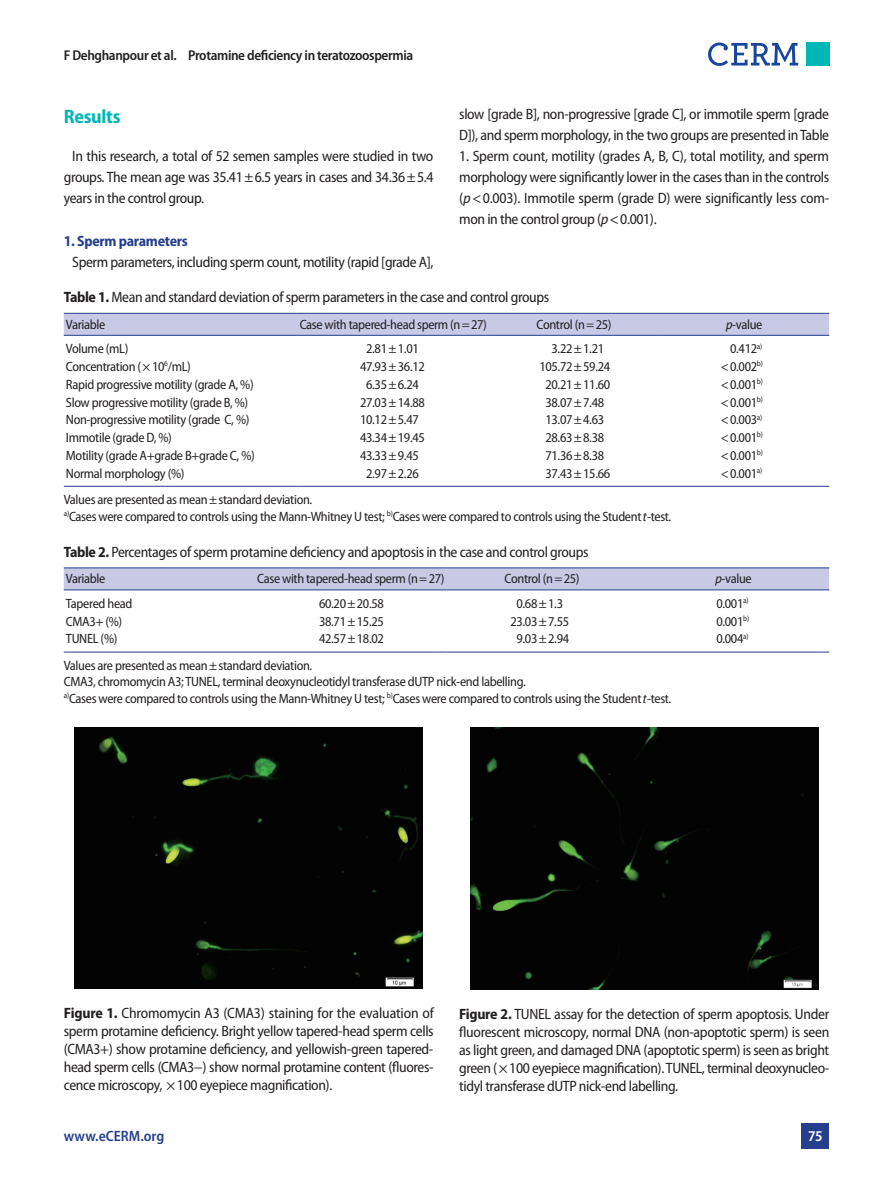
<style>
.page{position:relative;width:893px;height:1191px;background:#fff}
.page>*{position:absolute;margin:0;border:0;box-sizing:border-box;transform-origin:0 0}
.본문_대제목{font:700 semi-condensed 19.5px "Myriad Pro";letter-spacing:-.015em;color:#00b7b8}
.표_제목__그림_설명{font:semi-condensed 15px/18px "Myriad Pro";letter-spacing:-.025em;color:#231f20;text-align:justify}
.본문{font:semi-condensed 15px/21.1px "Myriad Pro";letter-spacing:-.025em;color:#231f20;text-align:justify}
.본문_중제목{font:700 semi-condensed 15px "Myriad Pro";letter-spacing:-.02em;color:#253f8e}
.t1{font:600 semi-condensed 15px "Myriad Pro";color:#253f8e}
.t2{font:600 semi-condensed 15px "Myriad Pro";color:#fff}
.t3{font:600 semi-condensed 14.25px "Myriad Pro";letter-spacing:-.025em;color:#231f20}
.표_본문{font:semi-condensed 13.5px "Myriad Pro";letter-spacing:-.025em;color:#231f20}
.표_항목{font:semi-condensed 13.5px "Myriad Pro";letter-spacing:-.025em;color:#231f20}
.s1{font-style:italic}
.s2{font-weight:700}
</style>
<div class="page">
<div style="left:806px;top:43px;width:23px;height:23px;background:#00b7b8"></div>
<svg style="left:708px;top:43px;width:90px;height:23px"></svg>
<div style="left:801px;top:1123px;width:28px;height:25px;background:#253f8e"></div>
<div style="left:64px;top:568px;width:765px;height:21px;background:#c7c9e5"></div>
<hr style="left:64px;top:567px;width:191px;height:1px;background:#253f8e">
<hr style="left:255px;top:567px;width:191px;height:1px;background:#253f8e">
<hr style="left:446px;top:567px;width:192px;height:1px;background:#253f8e">
<hr style="left:638px;top:567px;width:191px;height:1px;background:#253f8e">
<hr style="left:64px;top:589px;width:191px;height:1px;background:#253f8e">
<hr style="left:255px;top:589px;width:191px;height:1px;background:#253f8e">
<hr style="left:446px;top:589px;width:192px;height:1px;background:#253f8e">
<hr style="left:638px;top:589px;width:191px;height:1px;background:#253f8e">
<hr style="left:64px;top:651px;width:191px;height:1px;background:#253f8e">
<hr style="left:255px;top:651px;width:191px;height:1px;background:#253f8e">
<hr style="left:446px;top:651px;width:192px;height:1px;background:#253f8e">
<hr style="left:638px;top:651px;width:191px;height:1px;background:#253f8e">
<div style="left:75px;top:727px;width:348px;height:262px;background:#030303"></div>
<div style="left:470px;top:727px;width:348px;height:262px;background:#030303"></div>
<div style="left:64px;top:314px;width:765px;height:21px;background:#c7c9e5"></div>
<hr style="left:64px;top:313px;width:234px;height:1px;background:#253f8e">
<hr style="left:298px;top:313px;width:191px;height:1px;background:#253f8e">
<hr style="left:489px;top:313px;width:170px;height:1px;background:#253f8e">
<hr style="left:659px;top:313px;width:170px;height:1px;background:#253f8e">
<hr style="left:64px;top:335px;width:234px;height:1px;background:#253f8e">
<hr style="left:298px;top:335px;width:191px;height:1px;background:#253f8e">
<hr style="left:489px;top:335px;width:170px;height:1px;background:#253f8e">
<hr style="left:659px;top:335px;width:170px;height:1px;background:#253f8e">
<hr style="left:64px;top:486px;width:234px;height:1px;background:#253f8e">
<hr style="left:298px;top:486px;width:191px;height:1px;background:#253f8e">
<hr style="left:489px;top:486px;width:170px;height:1px;background:#253f8e">
<hr style="left:659px;top:486px;width:170px;height:1px;background:#253f8e">
<p class="t3" style="left:64px;top:47px;width:351px">F Dehghanpour et al. Protamine deficiency in teratozoospermia</p>
<p class="본문_대제목" style="left:64px;top:105px;width:58px">Results</p>
<p class="본문" style="left:64px;top:146px;width:371px;text-indent:9px">In this research, a total of 52 semen samples were studied in two groups. The mean age was 35.41 ± 6.5 years in cases and 34.36 ± 5.4 years in the control group.</p>
<p class="본문_중제목" style="left:64px;top:232px;width:126px">1. Sperm parameters</p>
<p class="본문" style="left:72px;top:251px;width:363px">Sperm parameters, including sperm count, motility (rapid [grade A],</p>
<p class="본문" style="left:459px;top:104px;width:371px">slow [grade B], non-progressive [grade C], or immotile sperm [grade<br>D]), and sperm morphology, in the two groups are presented in Table</p>
<p class="본문" style="left:459px;top:146px;width:371px">1. Sperm count, motility (grades A, B, C), total motility, and sperm morphology were significantly lower in the cases than in the controls (<span class="s1">p</span>&lt; 0.003). Immotile sperm (grade D) were significantly less com&shy;mon in the control group (<span class="s1">p</span>&lt; 0.001).</p>
<p class="표_제목__그림_설명" style="left:64px;top:288px;width:487px"><span class="s2">Table 1.</span> Mean and standard deviation of sperm parameters in the case and control groups</p>
<p class="표_항목" style="left:66px;top:317px;width:41px">Variable</p>
<p class="표_항목" style="left:300px;top:317px;width:189px">Case with tapered-head sperm (n= 27)</p>
<p class="표_항목" style="left:536px;top:317px;width:77px">Control (n = 25)</p>
<p class="표_항목" style="left:726px;top:317px;width:38px"><span class="s1">p</span>-value</p>
<p class="표_본문" style="left:66px;top:341px;width:64px">Volume (mL)</p>
<p class="표_본문" style="left:366px;top:341px;width:54px">2.81 ± 1.01</p>
<p class="표_본문" style="left:551px;top:341px;width:54px">3.22 ± 1.21</p>
<p class="표_본문" style="left:730px;top:341px;width:34px">0.412<sup>a)</sup></p>
<p class="표_본문" style="left:66px;top:359px;width:127px">Concentration ( × 10<sup>6</sup>/mL)</p>
<p class="표_본문" style="left:360px;top:359px;width:66px">47.93 ± 36.12</p>
<p class="표_본문" style="left:539px;top:359px;width:72px">105.72 ± 59.24</p>
<p class="표_본문" style="left:721px;top:359px;width:44px">&lt; 0.002<sup>b)</sup></p>
<p class="표_본문" style="left:66px;top:377px;width:189px">Rapid progressive motility (grade A, %)</p>
<p class="표_본문" style="left:366px;top:377px;width:54px">6.35 ± 6.24</p>
<p class="표_본문" style="left:545px;top:377px;width:66px">20.21 ± 11.60</p>
<p class="표_본문" style="left:721px;top:377px;width:44px">&lt; 0.001<sup>b)</sup></p>
<p class="표_본문" style="left:66px;top:395px;width:184px">Slow progressive motility (grade B, %)</p>
<p class="표_본문" style="left:360px;top:395px;width:66px">27.03 ± 14.88</p>
<p class="표_본문" style="left:545px;top:395px;width:60px">38.07 ± 7.48</p>
<p class="표_본문" style="left:721px;top:395px;width:44px">&lt; 0.001<sup>b)</sup></p>
<p class="표_본문" style="left:66px;top:412px;width:185px">Non-progressive motility (grade C, %)</p>
<p class="표_본문" style="left:360px;top:412px;width:60px">10.12 ± 5.47</p>
<p class="표_본문" style="left:545px;top:412px;width:60px">13.07 ± 4.63</p>
<p class="표_본문" style="left:721px;top:412px;width:43px">&lt; 0.003<sup>a)</sup></p>
<p class="표_본문" style="left:66px;top:430px;width:108px">Immotile (grade D, %)</p>
<p class="표_본문" style="left:360px;top:430px;width:66px">43.34 ± 19.45</p>
<p class="표_본문" style="left:545px;top:430px;width:60px">28.63 ± 8.38</p>
<p class="표_본문" style="left:721px;top:430px;width:44px">&lt; 0.001<sup>b)</sup></p>
<p class="표_본문" style="left:66px;top:448px;width:190px">Motility (grade A+grade B+grade C, %)</p>
<p class="표_본문" style="left:360px;top:448px;width:60px">43.33 ± 9.45</p>
<p class="표_본문" style="left:545px;top:448px;width:60px">71.36 ± 8.38</p>
<p class="표_본문" style="left:721px;top:448px;width:44px">&lt; 0.001<sup>b)</sup></p>
<p class="표_본문" style="left:66px;top:466px;width:120px">Normal morphology (%)</p>
<p class="표_본문" style="left:366px;top:466px;width:54px">2.97 ± 2.26</p>
<p class="표_본문" style="left:545px;top:466px;width:66px">37.43 ± 15.66</p>
<p class="표_본문" style="left:721px;top:466px;width:43px">&lt; 0.001<sup>a)</sup></p>
<p class="표_본문" style="left:64px;top:492px;width:250px">Values are presented as mean ± standard deviation.</p>
<p class="표_본문" style="left:64px;top:509px;width:609px"><sup>a)</sup>Cases were compared to controls using the Mann-Whitney U test; <sup>b)</sup>Cases were compared to controls using the Student <span class="s1">t</span>-test.</p>
<p class="표_제목__그림_설명" style="left:64px;top:543px;width:526px"><span class="s2">Table 2.</span> Percentages of sperm protamine deficiency and apoptosis in the case and control groups</p>
<p class="표_항목" style="left:66px;top:571px;width:41px">Variable</p>
<p class="표_항목" style="left:257px;top:571px;width:189px">Case with tapered-head sperm (n= 27)</p>
<p class="표_항목" style="left:505px;top:571px;width:77px">Control (n = 25)</p>
<p class="표_항목" style="left:715px;top:571px;width:38px"><span class="s1">p</span>-value</p>
<p class="표_본문" style="left:66px;top:596px;width:68px">Tapered head</p>
<p class="표_본문" style="left:319px;top:596px;width:66px">60.20 ± 20.58</p>
<p class="표_본문" style="left:516px;top:596px;width:48px">0.68 ± 1.3</p>
<p class="표_본문" style="left:716px;top:596px;width:34px">0.001<sup>a)</sup></p>
<p class="표_본문" style="left:66px;top:614px;width:58px">CMA3+ (%)</p>
<p class="표_본문" style="left:319px;top:614px;width:66px">38.71 ± 15.25</p>
<p class="표_본문" style="left:510px;top:614px;width:60px">23.03 ± 7.55</p>
<p class="표_본문" style="left:716px;top:614px;width:34px">0.001<sup>b)</sup></p>
<p class="표_본문" style="left:66px;top:631px;width:53px">TUNEL (%)</p>
<p class="표_본문" style="left:319px;top:631px;width:66px">42.57 ± 18.02</p>
<p class="표_본문" style="left:516px;top:631px;width:54px">9.03 ± 2.94</p>
<p class="표_본문" style="left:716px;top:631px;width:34px">0.004<sup>a)</sup></p>
<p class="표_본문" style="left:64px;top:658px;width:250px">Values are presented as mean ± standard deviation.</p>
<p class="표_본문" style="left:64px;top:674px;width:464px">CMA3, chromomycin A3; TUNEL, terminal deoxynucleotidyl transferase dUTP nick-end labelling.</p>
<p class="표_본문" style="left:64px;top:690px;width:609px"><sup>a)</sup>Cases were compared to controls using the Mann-Whitney U test; <sup>b)</sup>Cases were compared to controls using the Student <span class="s1">t</span>-test.</p>
<p class="표_제목__그림_설명" style="left:64px;top:1004px;width:371px"><span class="s2">Figure 1.</span> Chromomycin A3 (CMA3) staining for the evaluation of sperm protamine deficiency. Bright yellow tapered-head sperm cells (CMA3+) show protamine deficiency, and yellowish-green tapered&shy;head sperm cells (CMA3−) show normal protamine content (fluores&shy;cence microscopy, × 100 eyepiece magnification).</p>
<p class="표_제목__그림_설명" style="left:459px;top:1005px;width:372px"><span class="s2">Figure 2.</span> TUNEL assay for the detection of sperm apoptosis. Under fluorescent microscopy, normal DNA (non-apoptotic sperm) is seen as light green, and damaged DNA (apoptotic sperm) is seen as bright green ( × 100 eyepiece magnification). TUNEL, terminal deoxynucleo&shy;tidyl transferase dUTP nick-end labelling.</p>
<p class="t1" style="left:64px;top:1127px;width:102px">www.eCERM.org</p>
<p class="t2" style="left:808px;top:1127px;width:16px">75</p>
</div>
